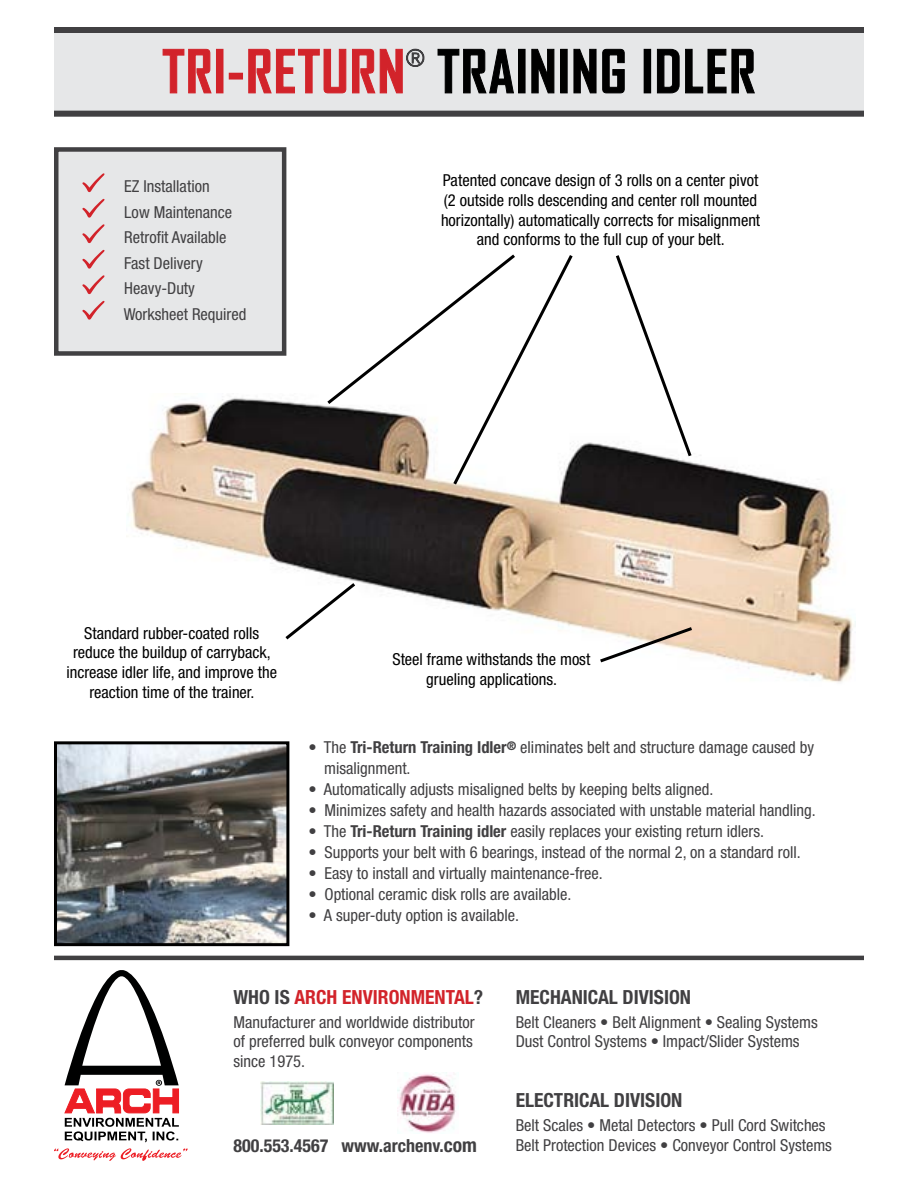
<style>
.page{position:relative;width:918px;height:1188px;background:#fff}
.page>*{position:absolute;margin:0;border:0;box-sizing:border-box;transform-origin:0 0}
.t1{font:700 57px "Agency FB";letter-spacing:.025em;color:#000}
.t2{font:700 57px "Agency FB";letter-spacing:.025em;color:#d2232a}
.t3{font:700 condensed 19.5px "Helvetica Neue LT Std";color:#414042}
.t4{font:700 condensed 19.5px "Helvetica Neue LT Std";color:#d2232a}
.t5{font:700 condensed 18px "Helvetica Neue LT Std";color:#414042}
.t6{font:condensed 16.5px/25.5px "Helvetica Neue LT Std";color:#414042}
.t7{font:condensed 16.5px/19.8px "Helvetica Neue LT Std";color:#000;text-align:center}
.s1{font-weight:700}
.s2{color:#414042}
.s3{font-size:19.5px}
</style>
<div class="page">
<img style="left:131px;top:398px;width:725px;height:285px">
<div style="left:54px;top:27px;width:810px;height:90px;background:#e6e7e8"></div>
<svg style="left:162px;top:49px;width:50px;height:45px"></svg>
<div style="left:216px;top:49px;width:7px;height:44px;border:1px solid #d2232a"></div>
<div style="left:229px;top:73px;width:14px;height:6px;border:1px solid #d2232a"></div>
<svg style="left:248px;top:48px;width:177px;height:46px"></svg>
<svg style="left:437px;top:48px;width:77px;height:46px"></svg>
<div style="left:518px;top:49px;width:7px;height:44px;border:1px solid #000"></div>
<svg style="left:531px;top:49px;width:24px;height:45px"></svg>
<div style="left:560px;top:49px;width:8px;height:44px;border:1px solid #000"></div>
<svg style="left:573px;top:49px;width:52px;height:45px"></svg>
<div style="left:644px;top:49px;width:7px;height:44px;border:1px solid #000"></div>
<svg style="left:657px;top:49px;width:98px;height:45px"></svg>
<div style="left:54px;top:27px;width:810px;height:6px;background:#414042"></div>
<div style="left:54px;top:111px;width:810px;height:6px;background:#414042"></div>
<hr style="left:54px;top:956px;width:810px;height:4px;background:#414042">
<div style="left:54px;top:147px;width:232px;height:209px;background:#e6e7e8;border:4px solid #414042"></div>
<svg style="left:82px;top:173px;width:23px;height:19px"></svg>
<svg style="left:82px;top:199px;width:23px;height:19px"></svg>
<svg style="left:82px;top:224px;width:23px;height:19px"></svg>
<svg style="left:82px;top:250px;width:23px;height:19px"></svg>
<svg style="left:82px;top:275px;width:23px;height:19px"></svg>
<svg style="left:82px;top:301px;width:23px;height:19px"></svg>
<svg style="left:54px;top:1148px;width:134px;height:13px"></svg>
<svg style="left:64px;top:970px;width:115px;height:172px"></svg>
<img style="left:397px;top:1072px;width:62px;height:61px">
<img style="left:261px;top:1082px;width:73px;height:42px">
<img style="left:58px;top:745px;width:227px;height:197px">
<div style="left:54px;top:741px;width:235px;height:205px;border:3px solid #000"></div>
<svg style="left:282px;top:580px;width:76px;height:62px"></svg>
<svg style="left:324px;top:254px;width:251px;height:234px"></svg>
<svg style="left:613px;top:255px;width:81px;height:205px"></svg>
<svg style="left:597px;top:625px;width:98px;height:40px"></svg>
<h1 class="t2" style="left:162px;top:36px;width:244px">TRI-RETURN</h1>
<h1 class="t1" style="left:437px;top:36px;width:320px">TRAINING IDLER</h1>
<p class="t6" style="left:124px;top:173px;width:124px">EZ Installation<br>Low Maintenance<br>Retrofit Available<br>Fast Delivery<br>Heavy-Duty<br>Worksheet Required</p>
<p class="t7" style="left:441px;top:170px;width:321px">Patented concave design of 3 rolls on a center pivot (2 outside rolls descending and center roll mounted horizontally) automatically corrects for misalignment and conforms to the full cup of your belt.</p>
<p class="t7" style="left:66px;top:623px;width:212px">Standard rubber-coated rolls reduce the buildup of carryback, increase idler life, and improve the reaction time of the trainer.</p>
<p class="t7" style="left:392px;top:649px;width:199px">Steel frame withstands the most grueling applications.</p>
<p class="t6" style="left:324px;top:737px;width:491px;line-height:21px;text-indent:-16px">• The <span class="s1">Tri-Return Training Idler</span><sup>®</sup> eliminates belt and structure damage caused by misalignment.</p>
<p class="t6" style="left:308px;top:776px;width:407px">• Automatically adjusts misaligned belts by keeping belts aligned.</p>
<p class="t6" style="left:308px;top:797px;width:509px">• Minimizes safety and health hazards associated with unstable material handling.</p>
<p class="t6" style="left:308px;top:818px;width:457px">• The <span class="s1">Tri-Return Training idler</span> easily replaces your existing return idlers.</p>
<p class="t6" style="left:308px;top:839px;width:494px">• Supports your belt with 6 bearings, instead of the normal 2, on a standard roll.</p>
<p class="t6" style="left:308px;top:860px;width:296px">• Easy to install and virtually maintenance-free.</p>
<p class="t6" style="left:308px;top:881px;width:265px">• Optional ceramic disk rolls are available.</p>
<p class="t6" style="left:308px;top:902px;width:212px">• A super-duty option is available.</p>
<p class="t4" style="left:233px;top:985px;width:251px"><span class="s2">WHO IS</span> ARCH ENVIRONMENTAL<span class="s2">?</span></p>
<p class="t6" style="left:233px;top:1012px;width:243px;line-height:19.5px;text-align:justify">Manufacturer and worldwide distributor of preferred bulk conveyor components since 1975.</p>
<p class="t5" style="left:233px;top:1135px;width:245px">800.553.4567 www.archenv.<span class="s3">com</span></p>
<p class="t3" style="left:516px;top:985px;width:177px">MECHANICAL DIVISION</p>
<p class="t6" style="left:516px;top:1012px;width:304px;line-height:19.5px">Belt Cleaners • Belt Alignment • Sealing Systems<br>Dust Control Systems • Impact/Slider Systems</p>
<p class="t3" style="left:516px;top:1088px;width:168px">ELECTRICAL DIVISION</p>
<p class="t6" style="left:516px;top:1115px;width:318px;line-height:19.5px">Belt Scales • Metal Detectors • Pull Cord Switches<br>Belt Protection Devices • Conveyor Control Systems</p>
</div>
